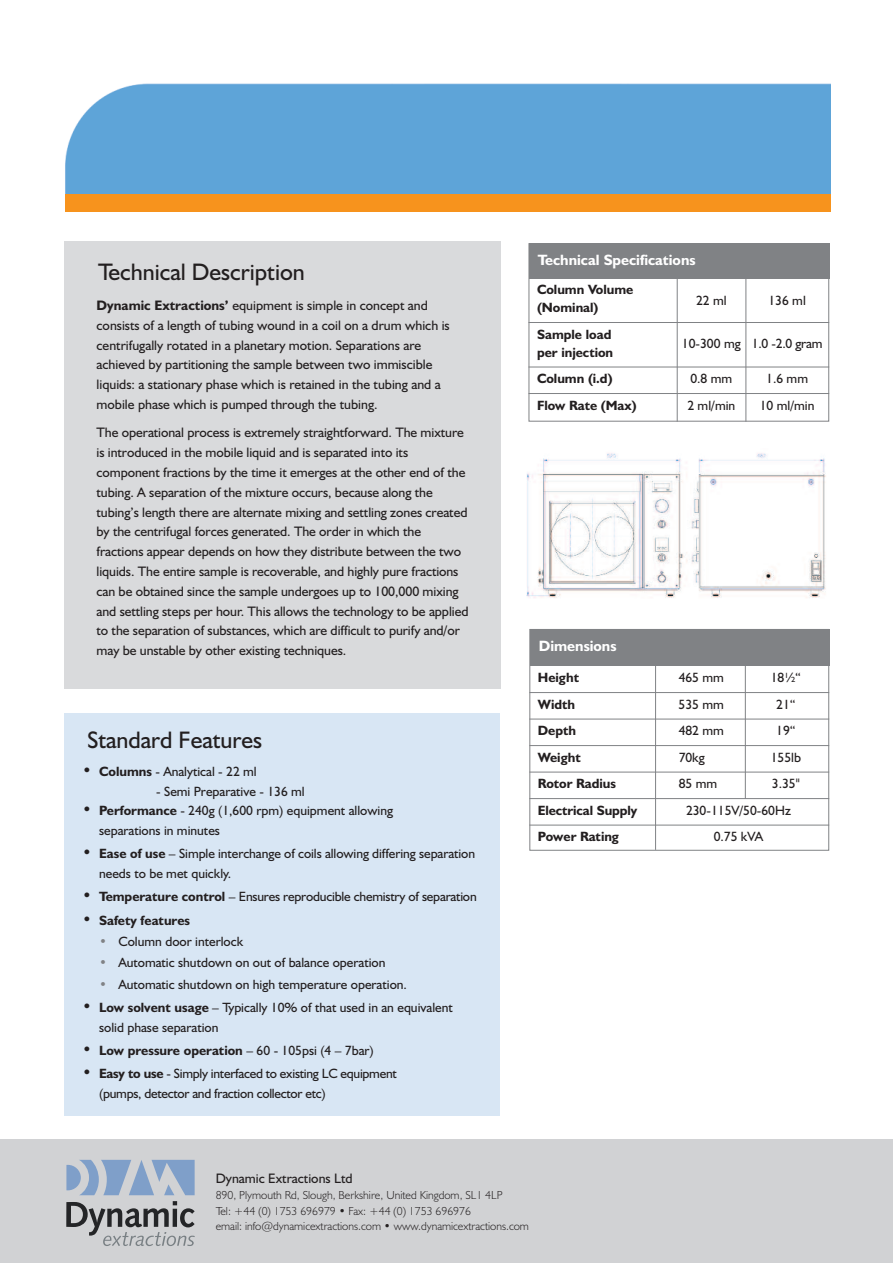
<style>
.page{position:relative;width:893px;height:1263px;background:#fff}
.page>*{position:absolute;margin:0;border:0;box-sizing:border-box;transform-origin:0 0}
.t1{font:24px "Humanist 521 BT";color:#231f20}
.t2{font:700 15px "Humanist 521 BT";color:#fff}
.t3{font:13.8px/19.8px "Humanist 521 BT";letter-spacing:-.005em;color:#231f20}
.t4{font:13.5px/19.8px "Humanist 521 BT";color:#231f20}
.t5{font:700 13.5px/26.5px "Humanist 521 BT";color:#231f20}
.t6{font:13.5px/19.8px "Humanist 521 BT";letter-spacing:-.02em;color:#231f20}
.t7{font:300 11.7px/15.8px "Humanist 521 BT";color:#231f20}
.s1{font-weight:700}
.s2{font-size:16.5px}
.s3{font-weight:400;font-size:16.5px}
.s4{color:#808285}
.s5{font-weight:400}
</style>
<div class="page">
<div style="left:65px;top:83px;width:766px;height:111px;background:#5ea4d8"></div>
<div style="left:65px;top:194px;width:766px;height:18px;background:#f7931d"></div>
<div style="left:64px;top:242px;width:436px;height:447px;background:#d9dadc"></div>
<div style="left:64px;top:713px;width:436px;height:403px;background:#d8e6f4"></div>
<div style="left:529px;top:243px;width:300px;height:36px;background:#808285"></div>
<div style="left:528px;top:243px;width:301px;height:179px;border:1px solid #808285"></div>
<hr style="left:528px;top:322px;width:301px;height:1px;background:#808285">
<hr style="left:528px;top:367px;width:301px;height:1px;background:#808285">
<hr style="left:528px;top:393px;width:301px;height:1px;background:#808285">
<hr style="left:677px;top:276px;width:1px;height:146px;background:#808285">
<div style="left:530px;top:629px;width:299px;height:36px;background:#808285"></div>
<div style="left:529px;top:629px;width:300px;height:222px;border:1px solid #808285"></div>
<hr style="left:655px;top:654px;width:1px;height:196px;background:#808285">
<hr style="left:529px;top:692px;width:300px;height:1px;background:#808285">
<hr style="left:529px;top:719px;width:300px;height:1px;background:#808285">
<hr style="left:529px;top:745px;width:300px;height:1px;background:#808285">
<hr style="left:529px;top:772px;width:300px;height:1px;background:#808285">
<hr style="left:529px;top:798px;width:300px;height:1px;background:#808285">
<hr style="left:529px;top:825px;width:300px;height:1px;background:#808285">
<img style="left:526px;top:453px;width:300px;height:145px">
<hr style="left:745px;top:276px;width:1px;height:146px;background:#808285">
<hr style="left:745px;top:653px;width:1px;height:146px;background:#808285">
<div style="left:0;top:1139px;width:893px;height:124px;background:#d1d2d4"></div>
<svg style="left:66px;top:1201px;width:129px;height:45px"></svg>
<svg style="left:66px;top:1160px;width:129px;height:35px"></svg>
<h1 class="t1" style="left:98px;top:263px;width:208px">Technical Description</h1>
<p class="t3" style="left:97px;top:297px;width:355px"><span class="s1">Dynamic Extractions’</span> equipment is simple in concept and consists of a length of tubing wound in a coil on a drum which is centrifugally rotated in a planetary motion. Separations are achieved by partitioning the sample between two immiscible liquids: a stationary phase which is retained in the tubing and a mobile phase which is pumped through the tubing.</p>
<p class="t3" style="left:97px;top:424px;width:373px">The operational process is extremely straightforward. The mixture is introduced in the mobile liquid and is separated into its component fractions by the time it emerges at the other end of the tubing. A separation of the mixture occurs, because along the tubing’s length there are alternate mixing and settling zones created by the centrifugal forces generated. The order in which the fractions appear depends on how they distribute between the two liquids. The entire sample is recoverable, and highly pure fractions can be obtained since the sample undergoes up to 100,000 mixing and settling steps per hour. This allows the technology to be applied to the separation of substances, which are difficult to purify and/or may be unstable by other existing techniques.</p>
<h1 class="t1" style="left:87px;top:732px;width:176px">Standard Features</h1>
<p class="t4" style="left:82px;top:763px;width:176px"><span class="s2">•</span> <span class="s1">Columns</span> - Analytical - 22 ml</p>
<p class="t4" style="left:156px;top:783px;width:150px">- Semi Preparative - 136 ml</p>
<p class="t4" style="left:99px;top:802px;width:296px;text-indent:-17px"><span class="s2">•</span> <span class="s1">Performance</span> - 240g (1,600 rpm) equipment allowing separations in minutes</p>
<p class="t4" style="left:99px;top:845px;width:377px;text-indent:-17px"><span class="s2">•</span> <span class="s1">Ease of use</span> – Simple interchange of coils allowing differing separation needs to be met quickly.</p>
<p class="t4" style="left:82px;top:888px;width:396px"><span class="s2">•</span> <span class="s1">Temperature control</span> – Ensures reproducible chemistry of separation</p>
<p class="t5" style="left:82px;top:908px;width:110px"><span class="s3">•</span> Safety features</p>
<p class="t4" style="left:99px;top:933px;width:146px"><span class="s4">•</span> Column door interlock</p>
<p class="t4" style="left:99px;top:954px;width:288px"><span class="s4">•</span> Automatic shutdown on out of balance operation</p>
<p class="t4" style="left:99px;top:976px;width:309px"><span class="s4">•</span> Automatic shutdown on high temperature operation.</p>
<p class="t4" style="left:99px;top:999px;width:355px;text-indent:-17px"><span class="s2">•</span> <span class="s1">Low solvent usage</span> – Typically 10% of that used in an equivalent solid phase separation</p>
<p class="t5" style="left:82px;top:1039px;width:293px"><span class="s3">•</span> Low pressure operation <span class="s5">– 60 - 105psi (4 – 7bar)</span></p>
<p class="t6" style="left:99px;top:1065px;width:299px;text-indent:-17px"><span class="s2">•</span> <span class="s1">Easy to use</span> - Simply interfaced to existing LC equipment (pumps, detector and fraction collector etc)</p>
<p class="t2" style="left:538px;top:255px;width:159px">Technical Specifications</p>
<p class="t5" style="left:537px;top:278px;width:98px">Column Volume</p>
<p class="t4" style="left:696px;top:292px;width:32px">22 ml</p>
<p class="t4" style="left:768px;top:292px;width:39px">136 ml</p>
<p class="t5" style="left:537px;top:296px;width:76px">(Nominal)<br>Sample load</p>
<p class="t5" style="left:537px;top:340px;width:78px">per injection</p>
<p class="t4" style="left:682px;top:335px;width:142px">10-300 mg 1.0 -2.0 gram</p>
<p class="t5" style="left:537px;top:367px;width:77px">Column (i.d)</p>
<p class="t4" style="left:690px;top:370px;width:43px">0.8 mm</p>
<p class="t4" style="left:766px;top:370px;width:43px">1.6 mm</p>
<p class="t5" style="left:537px;top:393px;width:101px">Flow Rate (Max)</p>
<p class="t4" style="left:687px;top:397px;width:49px">2 ml/min</p>
<p class="t4" style="left:760px;top:397px;width:56px">10 ml/min</p>
<p class="t2" style="left:539px;top:640px;width:79px">Dimensions</p>
<p class="t5" style="left:538px;top:666px;width:43px">Height</p>
<p class="t4" style="left:679px;top:669px;width:47px">465 mm</p>
<p class="t4" style="left:771px;top:669px;width:32px">18½“</p>
<p class="t5" style="left:538px;top:692px;width:39px">Width</p>
<p class="t4" style="left:679px;top:696px;width:47px">535 mm</p>
<p class="t4" style="left:776px;top:696px;width:21px">21“</p>
<p class="t5" style="left:538px;top:719px;width:40px">Depth</p>
<p class="t4" style="left:679px;top:722px;width:47px">482 mm</p>
<p class="t4" style="left:776px;top:722px;width:21px">19“</p>
<p class="t5" style="left:538px;top:745px;width:44px">Weight</p>
<p class="t4" style="left:679px;top:749px;width:28px">70kg</p>
<p class="t4" style="left:771px;top:749px;width:32px">155lb</p>
<p class="t5" style="left:538px;top:772px;width:80px">Rotor Radius</p>
<p class="t4" style="left:679px;top:775px;width:40px">85 mm</p>
<p class="t4" style="left:772px;top:775px;width:29px">3.35"</p>
<p class="t5" style="left:538px;top:798px;width:101px">Electrical Supply</p>
<p class="t4" style="left:686px;top:802px;width:106px">230-115V/50-60Hz</p>
<p class="t5" style="left:538px;top:825px;width:83px">Power Rating</p>
<p class="t4" style="left:714px;top:828px;width:51px">0.75 kVA</p>
<p class="t3" style="left:216px;top:1170px;width:139px">Dynamic Extractions Ltd</p>
<p class="t7" style="left:216px;top:1188px;width:315px">890, Plymouth Rd, Slough, Berkshire, United Kingdom, SL1 4LP<br>Tel: +44 (0) 1753 696979 • Fax: +44 (0) 1753 696976<br>email: info@dynamicextractions.com • www.dynamicextractions.com</p>
</div>
